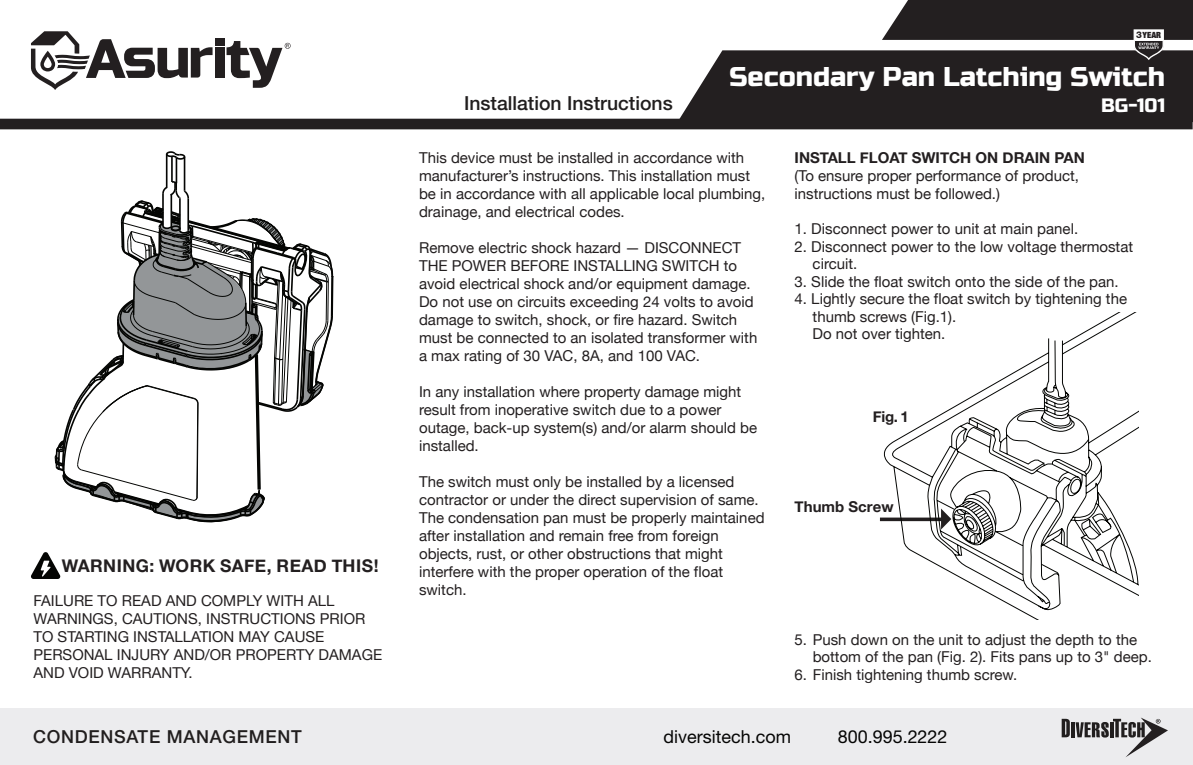
<style>
.page{position:relative;width:1193px;height:765px;background:#fff}
.page>*{position:absolute;margin:0;border:0;box-sizing:border-box;transform-origin:0 0}
.t1{font:27.25px "Russo One";color:#fff}
.t2{font:500 19.5px "Helvetica Neue LT Std";color:#211e1e}
.t3{font:19.5px "Russo One";color:#fff}
.t4{font:18px "Helvetica Neue LT Std";color:#050504}
.t5{font:500 18px "Helvetica Neue LT Std";letter-spacing:.04em;color:#211e1e}
.t6{font:700 17.5px "Helvetica Neue";letter-spacing:.025em;color:#231f20}
.t7{font:15px/18px "Helvetica Neue";color:#231f20}
.t8{font:700 15px "Helvetica Neue";color:#231f20}
.t9{font:900 condensed 8.5px "Helvetica Neue LT Std";color:#231f20}
.s1{font-weight:800;font-stretch:normal;font-size:9.25px}
</style>
<div class="page">
<svg style="left:54px;top:151px;width:280px;height:372px"></svg>
<svg style="left:879px;top:312px;width:259px;height:308px"></svg>
<svg style="left:31px;top:552px;width:29px;height:27px"></svg>
<div style="left:0;top:708px;width:1192px;height:57px;background:#ececee"></div>
<svg style="left:1061px;top:719px;width:8px;height:18px"></svg>
<hr style="left:1071px;top:722px;width:3px;height:15px;background:#211e1e">
<svg style="left:1075px;top:718px;width:93px;height:39px"></svg>
<div style="left:0;top:119px;width:1192px;height:10px;background:#231f20"></div>
<div style="left:677px;top:50px;width:515px;height:69px;background:#231f20"></div>
<svg style="left:882px;top:0;width:310px;height:60px"></svg>
<div style="left:215px;top:38px;width:9px;height:7px;background:#231f20"></div>
<div style="left:215px;top:47px;width:9px;height:31px;background:#231f20"></div>
<svg style="left:31px;top:31px;width:181px;height:59px"></svg>
<svg style="left:226px;top:41px;width:64px;height:47px"></svg>
<p class="t9" style="left:1136px;top:30px;width:27px"><span class="s1">3</span>YEAR</p>
<h1 class="t1" style="left:729px;top:61px;width:437px">Secondary Pan Latching Switch</h1>
<p class="t6" style="left:62px;top:552px;width:318px">WARNING: WORK SAFE, READ THIS!</p>
<p class="t7" style="left:33px;top:593px;width:350px">FAILURE TO READ AND COMPLY WITH ALL WARNINGS, CAUTIONS, INSTRUCTIONS PRIOR TO STARTING INSTALLATION MAY CAUSE PERSONAL INJURY AND/OR PROPERTY DAMAGE AND VOID WARRANTY.</p>
<p class="t2" style="left:464px;top:91px;width:210px">Installation Instructions</p>
<p class="t3" style="left:1101px;top:94px;width:66px">BG-101</p>
<p class="t7" style="left:419px;top:149px;width:348px">This device must be installed in accordance with manufacturer’s instructions. This installation must be in accordance with all applicable local plumbing, drainage, and electrical codes.</p>
<p class="t7" style="left:419px;top:239px;width:340px">Remove electric shock hazard — DISCONNECT THE POWER BEFORE INSTALLING SWITCH to avoid electrical shock and/or equipment damage.<br>Do not use on circuits exceeding 24 volts to avoid damage to switch, shock, or fire hazard. Switch must be connected to an isolated transformer with a max rating of 30 VAC, 8A, and 100 VAC.</p>
<p class="t7" style="left:419px;top:383px;width:339px">In any installation where property damage might result from inoperative switch due to a power outage, back-up system(s) and/or alarm should be installed.</p>
<p class="t7" style="left:419px;top:473px;width:347px">The switch must only be installed by a licensed contractor or under the direct supervision of same.<br>The condensation pan must be properly maintained after installation and remain free from foreign objects, rust, or other obstructions that might interfere with the proper operation of the float switch.</p>
<p class="t8" style="left:794px;top:145px;width:292px">INSTALL FLOAT SWITCH ON DRAIN PAN</p>
<p class="t7" style="left:794px;top:167px;width:286px">(To ensure proper performance of product, instructions must be followed.)</p>
<p class="t7" style="left:794px;top:221px;width:285px">1. Disconnect power to unit at main panel.</p>
<p class="t7" style="left:812px;top:238px;width:322px;text-indent:-18px">2. Disconnect power to the low voltage thermostat circuit.</p>
<p class="t7" style="left:794px;top:273px;width:325px">3. Slide the float switch onto the side of the pan.</p>
<p class="t7" style="left:812px;top:291px;width:316px;text-indent:-18px">4. Lightly secure the float switch by tightening the thumb screws (Fig.1).<br>Do not over tighten.</p>
<p class="t8" style="left:873px;top:405px;width:37px">Fig. 1</p>
<p class="t8" style="left:794px;top:495px;width:100px">Thumb Screw</p>
<p class="t7" style="left:812px;top:631px;width:341px;text-indent:-18px">5. Push down on the unit to adjust the depth to the bottom of the pan (Fig. 2). Fits pans up to 3" deep.</p>
<p class="t7" style="left:794px;top:666px;width:224px">6. Finish tightening thumb screw.</p>
<p class="t5" style="left:33px;top:726px;width:270px">CONDENSATE MANAGEMENT</p>
<p class="t4" style="left:663px;top:726px;width:129px">diversitech.com</p>
<p class="t4" style="left:837px;top:726px;width:111px">800.995.2222</p>
</div>
